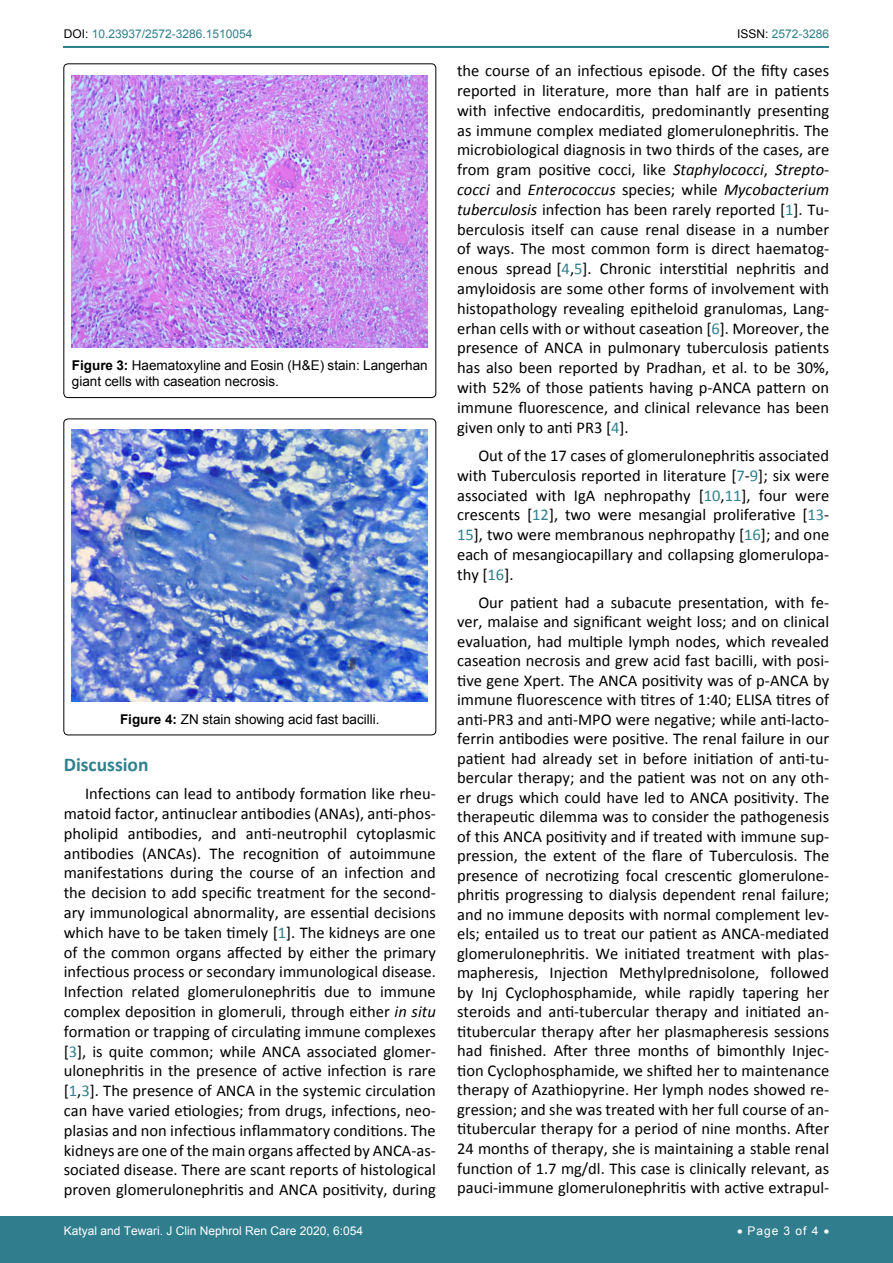
<style>
.page{position:relative;width:893px;height:1263px;background:#fff}
.page>*{position:absolute;margin:0;border:0;box-sizing:border-box;transform-origin:0 0}
.t1{font:700 19.5px "Calibri";color:#30808d}
.t2{font:16.5px/19.8px "Calibri";color:#000;text-align:justify}
.t3{font:13.5px/16.2px "Arial";color:#000}
.t4{font:12px "Arial";color:#fff}
.t5{font:12px "Arial";color:#30808d}
.s1{color:#000}
.s2{font-weight:700}
.s3{color:#30808d}
.s4{font-style:italic}
</style>
<div class="page">
<hr style="left:64px;top:46px;width:765px;height:2px;background:#30808d">
<div style="left:0;top:1217px;width:893px;height:46px;background:#307d8d"></div>
<div style="left:64px;top:64px;width:372px;height:334px;border:1px solid #000;border-radius:4px"></div>
<img style="left:72px;top:75px;width:356px;height:272px">
<div style="left:64px;top:419px;width:372px;height:316px;border:1px solid #000;border-radius:4px"></div>
<img style="left:72px;top:429px;width:356px;height:273px">
<p class="t5" style="left:64px;top:26px;width:190px"><span class="s1">DOI:</span> 10.23937/2572-3286.1510054</p>
<p class="t5" style="left:737px;top:26px;width:94px"><span class="s1">ISSN:</span> 2572-3286</p>
<p class="t3" style="left:72px;top:357px;width:357px"><span class="s2">Figure 3:</span> Haematoxyline and Eosin (H&amp;E) stain: Langerhan giant cells with caseation necrosis.</p>
<p class="t3" style="left:120px;top:712px;width:261px"><span class="s2">Figure 4:</span> ZN stain showing acid fast bacilli.</p>
<p class="t1" style="left:64px;top:752px;width:86px">Discussion</p>
<p class="t2" style="left:64px;top:784px;width:374px;text-indent:21px">Infections can lead to antibody formation like rheu&shy;matoid factor, antinuclear antibodies (ANAs), anti-phos&shy;pholipid antibodies, and anti-neutrophil cytoplasmic antibodies (ANCAs). The recognition of autoimmune manifestations during the course of an infection and the decision to add specific treatment for the second&shy;ary immunological abnormality, are essential decisions which have to be taken timely [<span class="s3">1</span>]. The kidneys are one of the common organs affected by either the primary infectious process or secondary immunological disease.<br>Infection related glomerulonephritis due to immune complex deposition in glomeruli, through either <span class="s4">in situ </span>formation or trapping of circulating immune complexes [<span class="s3">3</span>], is quite common; while ANCA associated glomer&shy;ulonephritis in the presence of active infection is rare [<span class="s3">1</span>,<span class="s3">3</span>]. The presence of ANCA in the systemic circulation can have varied etiologies; from drugs, infections, neo&shy;plasias and non infectious inflammatory conditions. The kidneys are one of the main organs affected by ANCA-as&shy;sociated disease. There are scant reports of histological proven glomerulonephritis and ANCA positivity, during</p>
<p class="t2" style="left:457px;top:61px;width:374px">the course of an infectious episode. Of the fifty cases reported in literature, more than half are in patients with infective endocarditis, predominantly presenting as immune complex mediated glomerulonephritis. The microbiological diagnosis in two thirds of the cases, are from gram positive cocci, like <span class="s4">Staphylococci</span>, <span class="s4">Strepto&shy;cocci</span> and <span class="s4">Enterococcus</span> species; while <span class="s4">Mycobacterium tuberculosis</span> infection has been rarely reported [<span class="s3">1</span>]. Tu&shy;berculosis itself can cause renal disease in a number of ways. The most common form is direct haematog&shy;enous spread [<span class="s3">4</span>,<span class="s3">5</span>]. Chronic interstitial nephritis and amyloidosis are some other forms of involvement with histopathology revealing epitheloid granulomas, Lang&shy;erhan cells with or without caseation [<span class="s3">6</span>]. Moreover, the presence of ANCA in pulmonary tuberculosis patients has also been reported by Pradhan, et al. to be 30%, with 52% of those patients having p-ANCA pattern on immune fluorescence, and clinical relevance has been given only to anti PR3 [<span class="s3">4</span>].</p>
<p class="t2" style="left:457px;top:446px;width:374px;text-indent:21px">Out of the 17 cases of glomerulonephritis associated with Tuberculosis reported in literature [<span class="s3">7</span>-<span class="s3">9</span>]; six were associated with IgA nephropathy [<span class="s3">10</span>,<span class="s3">11</span>], four were crescents [<span class="s3">12</span>], two were mesangial proliferative [<span class="s3">13</span>- <span class="s3">15</span>], two were membranous nephropathy [<span class="s3">16</span>]; and one each of mesangiocapillary and collapsing glomerulopa&shy;thy [<span class="s3">16</span>].</p>
<p class="t2" style="left:457px;top:592px;width:374px;text-indent:21px">Our patient had a subacute presentation, with fe&shy;ver, malaise and significant weight loss; and on clinical evaluation, had multiple lymph nodes, which revealed caseation necrosis and grew acid fast bacilli, with posi&shy;tive gene Xpert. The ANCA positivity was of p-ANCA by immune fluorescence with titres of 1:40; ELISA titres of anti-PR3 and anti-MPO were negative; while anti-lacto&shy;ferrin antibodies were positive. The renal failure in our patient had already set in before initiation of anti-tu&shy;bercular therapy; and the patient was not on any oth&shy;er drugs which could have led to ANCA positivity. The therapeutic dilemma was to consider the pathogenesis of this ANCA positivity and if treated with immune sup&shy;pression, the extent of the flare of Tuberculosis. The presence of necrotizing focal crescentic glomerulone&shy;phritis progressing to dialysis dependent renal failure; and no immune deposits with normal complement lev&shy;els; entailed us to treat our patient as ANCA-mediated glomerulonephritis. We initiated treatment with plas&shy;mapheresis, Injection Methylprednisolone, followed by Inj Cyclophosphamide, while rapidly tapering her steroids and anti-tubercular therapy and initiated an&shy;titubercular therapy after her plasmapheresis sessions had finished. After three months of bimonthly Injec&shy;tion Cyclophosphamide, we shifted her to maintenance therapy of Azathiopyrine. Her lymph nodes showed re&shy;gression; and she was treated with her full course of an&shy;titubercular therapy for a period of nine months. After 24 months of therapy, she is maintaining a stable renal function of 1.7 mg/dl. This case is clinically relevant, as pauci-immune glomerulonephritis with active extrapul-</p>
<p class="t4" style="left:64px;top:1223px;width:301px">Katyal and Tewari. J Clin Nephrol Ren Care 2020, 6:054</p>
<p class="t4" style="left:737px;top:1223px;width:94px">• Page 3 of 4 •</p>
</div>
